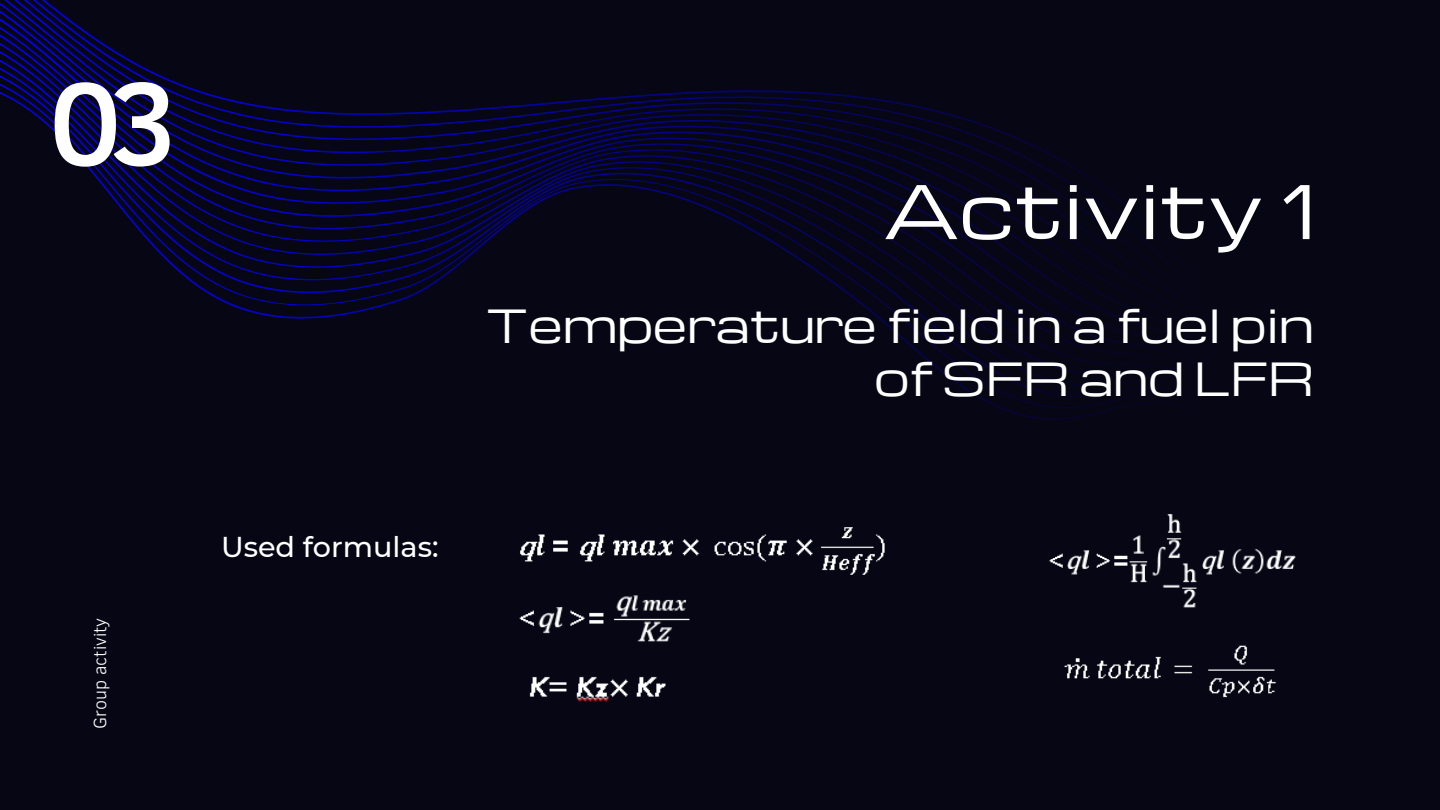
<style>
.page{position:relative;width:1440px;height:810px;background:#060614}
.page>*{position:absolute;margin:0;border:0;box-sizing:border-box;transform-origin:0 0}
.t1{font:500 120px "Clear Sans";color:#fff}
.t2{font:72px "Michroma";color:#fff}
.t3{font:44.7px/53.2px "Michroma";color:#fff;text-align:right}
.t4{font:500 28.7px "Montserrat";color:#fff}
.t5{font:300 18px "Clear Sans";color:#fff}
</style>
<div class="page">
<svg style="left:0;top:0;width:1168px;height:420px"></svg>
<img style="left:1049px;top:514px;width:247px;height:94px">
<img style="left:529px;top:676px;width:137px;height:26px">
<img style="left:519px;top:595px;width:171px;height:47px">
<img style="left:1064px;top:645px;width:212px;height:53px">
<img style="left:520px;top:527px;width:365px;height:48px">
<h1 class="t1" style="left:48px;top:36px;width:132px">03</h1>
<h2 class="t2" style="left:883px;top:156px;width:432px">Activity 1</h2>
<p class="t3" style="left:486px;top:296px;width:830px">Temperature field in a fuel pin of SFR and LFR</p>
<p class="t5" style="left:87px;top:729px;width:113px;rotate:-90deg">Group activity</p>
<p class="t4" style="left:221px;top:529px;width:219px">Used formulas:</p>
</div>
